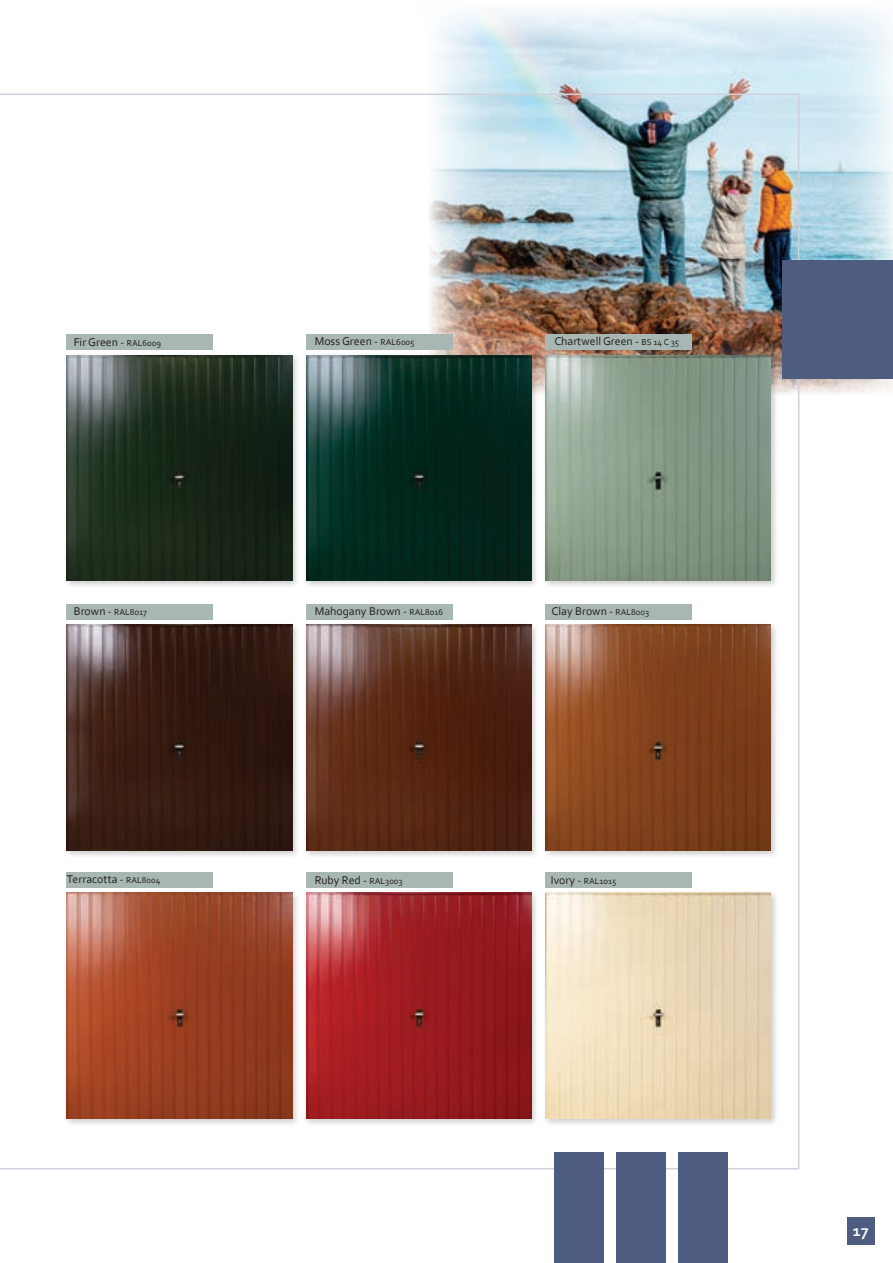
<style>
.page{position:relative;width:893px;height:1263px;background:#fff}
.page>*{position:absolute;margin:0;border:0;box-sizing:border-box;transform-origin:0 0}
.t1{font:700 16.5px "Corbel";color:#fff}
.t2{font:11.85px "Corbel";color:#231f20}
.t3{font:9px "Corbel";color:#231f20}
.s1{font-size:9px}
.s2{font-size:11.85px}
</style>
<div class="page">
<div style="left:847px;top:1217px;width:28px;height:27px;background:#4e5d7f"></div>
<img style="left:420px;top:9px;width:473px;height:393px">
<img style="left:0;top:94px;width:799px;height:1075px">
<div style="left:555px;top:1152px;width:49px;height:111px;background:#4e5d7f"></div>
<div style="left:617px;top:1152px;width:49px;height:111px;background:#4e5d7f"></div>
<div style="left:678px;top:1152px;width:49px;height:111px;background:#4e5d7f"></div>
<div style="left:782px;top:260px;width:111px;height:119px;background:#4e5d7f"></div>
<div style="left:545px;top:334px;width:147px;height:16px;background:#a8b7b3"></div>
<div style="left:545px;top:604px;width:147px;height:16px;background:#a8b7b3"></div>
<div style="left:545px;top:872px;width:147px;height:16px;background:#a8b7b3"></div>
<div style="left:63px;top:351px;width:237px;height:237px;background:#231f20;opacity:.22"></div>
<img style="left:67px;top:355px;width:225px;height:225px">
<div style="left:63px;top:621px;width:237px;height:237px;background:#231f20;opacity:.22"></div>
<img style="left:67px;top:625px;width:225px;height:225px">
<div style="left:63px;top:889px;width:237px;height:237px;background:#231f20;opacity:.22"></div>
<img style="left:67px;top:893px;width:225px;height:225px">
<div style="left:302px;top:351px;width:237px;height:237px;background:#231f20;opacity:.22"></div>
<img style="left:306px;top:355px;width:226px;height:225px">
<div style="left:302px;top:621px;width:237px;height:237px;background:#231f20;opacity:.22"></div>
<img style="left:306px;top:625px;width:226px;height:225px">
<div style="left:302px;top:889px;width:237px;height:237px;background:#231f20;opacity:.22"></div>
<img style="left:306px;top:893px;width:226px;height:225px">
<div style="left:542px;top:351px;width:236px;height:237px;background:#231f20;opacity:.22"></div>
<img style="left:545px;top:355px;width:226px;height:225px">
<div style="left:542px;top:621px;width:236px;height:237px;background:#231f20;opacity:.22"></div>
<img style="left:545px;top:625px;width:226px;height:225px">
<div style="left:542px;top:889px;width:236px;height:237px;background:#231f20;opacity:.22"></div>
<img style="left:545px;top:893px;width:226px;height:225px">
<p class="t2" style="left:74px;top:334px;width:89px">Fir Green - <span class="s1">RAL6009</span></p>
<p class="t2" style="left:315px;top:333px;width:101px">Moss Green - <span class="s1">RAL6005</span></p>
<p class="t2" style="left:554px;top:333px;width:126px">Chartwell Green - <span class="s1">BS 14 C 35</span></p>
<p class="t3" style="left:74px;top:607px;width:75px"><span class="s2">Brown -</span> RAL8017</p>
<p class="t2" style="left:315px;top:604px;width:130px">Mahogany Brown - <span class="s1">RAL8016</span></p>
<p class="t2" style="left:552px;top:603px;width:99px">Clay Brown - <span class="s1">RAL8003</span></p>
<p class="t2" style="left:67px;top:871px;width:95px">Terracotta - <span class="s1">RAL8004</span></p>
<p class="t2" style="left:315px;top:872px;width:89px">Ruby Red - <span class="s1">RAL3003</span></p>
<p class="t3" style="left:551px;top:875px;width:67px"><span class="s2">Ivory -</span> RAL1015</p>
<h1 class="t1" style="left:853px;top:1221px;width:17px">17</h1>
</div>
